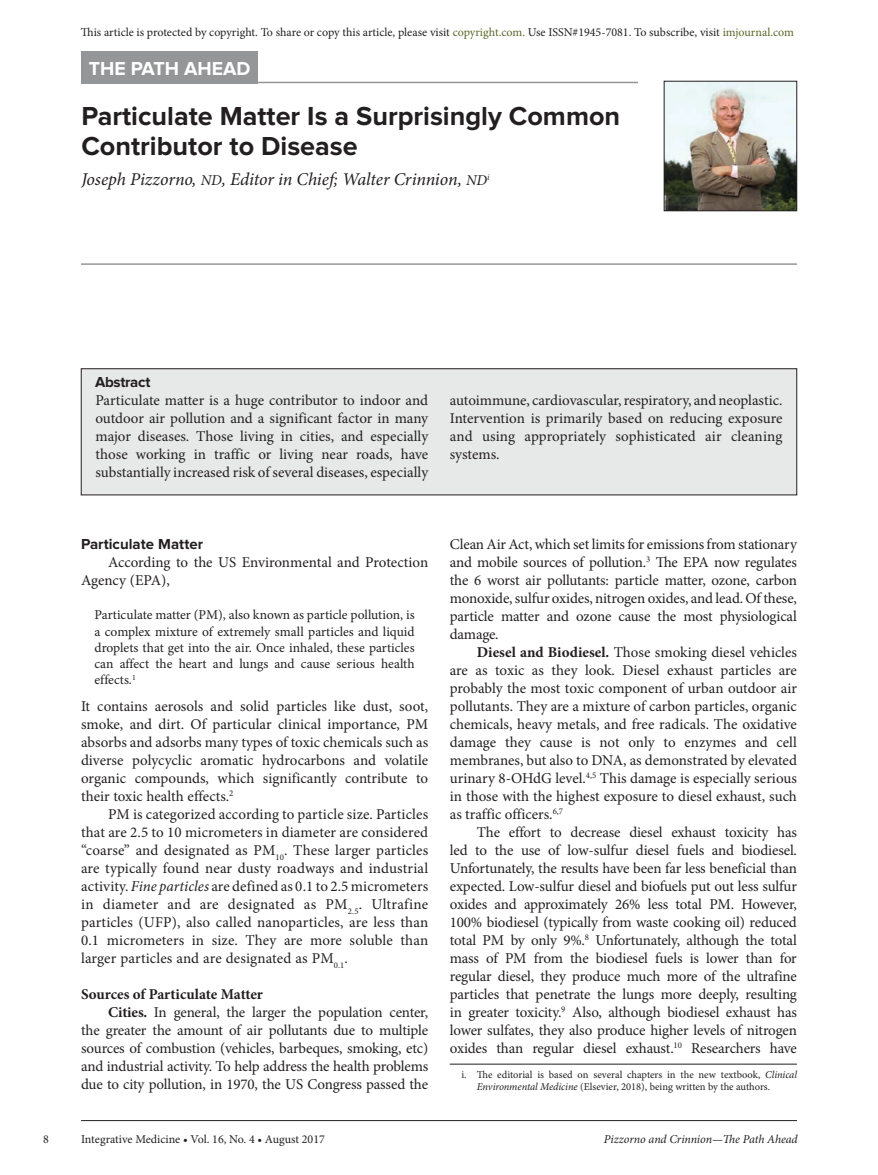
<style>
.page{position:relative;width:878px;height:1175px;background:#fff}
.page>*{position:absolute;margin:0;border:0;box-sizing:border-box;transform-origin:0 0}
.t1{font:700 27px/30px "Proxima Nova";color:#231f20}
.t2{font:700 19.5px "Proxima Nova";color:#fff}
.t3{font:italic 18px "Minion Pro";letter-spacing:-.01em;color:#231f20}
.t4{font:15px/18px "Minion Pro";letter-spacing:-.005em;color:#231f20;text-align:justify}
.t5{font:700 15px "Minion Pro";letter-spacing:-.005em;color:#231f20}
.t6{font:700 15px "Proxima Nova";color:#231f20}
.t7{font:700 15px "Proxima Nova";letter-spacing:-.02em;color:#231f20}
.t8{font:13.5px/16.2px "Minion Pro";color:#231f20;text-align:justify}
.t9{font:12px "Minion Pro";color:#231f20}
.t10{font:italic 12px "Minion Pro";letter-spacing:-.005em;color:#231f20}
.t11{font:10.5px/12.6px "Minion Pro";color:#231f20}
.s1{color:#596827}
.s2{font-size:15px}
.s3{font-style:italic}
.s4{font-weight:700}
</style>
<div class="page">
<hr style="left:81px;top:1120px;width:715px;height:1px;background:#231f20">
<hr style="left:81px;top:82px;width:557px;height:1px;background:#949698">
<div style="left:81px;top:51px;width:177px;height:32px;background:#949698"></div>
<hr style="left:81px;top:263px;width:715px;height:2px;background:#949698">
<img style="left:666px;top:83px;width:128px;height:126px">
<div style="left:664px;top:81px;width:132px;height:130px;border:1px solid #231f20"></div>
<div style="left:81px;top:369px;width:715px;height:126px;background:#e7e8e8"></div>
<div style="left:81px;top:368px;width:715px;height:127px;border:1px solid #231f20"></div>
<hr style="left:450px;top:1063px;width:347px;height:1px;background:#231f20">
<p class="t9" style="left:81px;top:24px;width:714px">This article is protected by copyright. To share or copy this article, please visit <span class="s1">copyright.com.</span> Use ISSN#1945-7081. To subscribe, visit <span class="s1">imjournal.com</span></p>
<h2 class="t2" style="left:89px;top:57px;width:163px">THE PATH AHEAD</h2>
<h1 class="t1" style="left:81px;top:102px;width:540px">Particulate Matter Is a Surprisingly Common<br>Contributor to Disease</h1>
<p class="t3" style="left:81px;top:167px;width:410px">Joseph Pizzorno, <span class="s2">ND</span>, Editor in Chief; Walter Crinnion, <span class="s2">ND</span><sup>i</sup></p>
<p class="t7" style="left:95px;top:373px;width:57px">Abstract</p>
<p class="t4" style="left:95px;top:391px;width:334px">Particulate matter is a huge contributor to indoor and outdoor air pollution and a significant factor in many major diseases. Those living in cities, and especially those working in traffic or living near roads, have substantially increased risk of several diseases, especially</p>
<p class="t4" style="left:450px;top:391px;width:334px">autoimmune, cardiovascular, respiratory, and neoplastic.<br>Intervention is primarily based on reducing exposure and using appropriately sophisticated air cleaning systems.</p>
<p class="t6" style="left:81px;top:535px;width:124px">Particulate Matter</p>
<p class="t4" style="left:81px;top:553px;width:348px;text-indent:27px">According to the US Environmental and Protection<br>Agency (EPA),</p>
<p class="t8" style="left:94px;top:607px;width:321px">Particulate matter (PM), also known as particle pollution, is a complex mixture of extremely small particles and liquid droplets that get into the air. Once inhaled, these particles can affect the heart and lungs and cause serious health effects.<sup>1</sup></p>
<p class="t4" style="left:81px;top:697px;width:348px">It contains aerosols and solid particles like dust, soot, smoke, and dirt. Of particular clinical importance, PM absorbs and adsorbs many types of toxic chemicals such as diverse polycyclic aromatic hydrocarbons and volatile organic compounds, which significantly contribute to their toxic health effects.<sup>2</sup></p>
<p class="t4" style="left:81px;top:805px;width:348px;text-indent:27px">PM is categorized according to particle size. Particles that are 2.5 to 10 micrometers in diameter are considered “coarse” and designated as PM<sub>10</sub>. These larger particles are typically found near dusty roadways and industrial activity. <span class="s3">Fine particles</span> are defined as 0.1 to 2.5 micrometers in diameter and are designated as PM<sub>2.5</sub>. Ultrafine particles (UFP), also called nanoparticles, are less than 0.1 micrometers in size. They are more soluble than larger particles and are designated as PM<sub>0.1</sub>.</p>
<p class="t5" style="left:81px;top:984px;width:183px">Sources of Particulate Matter</p>
<p class="t4" style="left:108px;top:1003px;width:321px"><span class="s4">Cities.</span> In general, the larger the population center,</p>
<p class="t4" style="left:81px;top:1021px;width:348px">the greater the amount of air pollutants due to multiple</p>
<p class="t4" style="left:81px;top:1039px;width:348px">sources of combustion (vehicles, barbeques, smoking, etc)</p>
<p class="t4" style="left:81px;top:1057px;width:348px">and industrial activity. To help address the health problems</p>
<p class="t4" style="left:81px;top:1075px;width:348px">due to city pollution, in 1970, the US Congress passed the</p>
<p class="t4" style="left:450px;top:535px;width:348px">Clean Air Act, which set limits for emissions from stationary and mobile sources of pollution.<sup>3</sup> The EPA now regulates the 6 worst air pollutants: particle matter, ozone, carbon monoxide, sulfur oxides, nitrogen oxides, and lead. Of these, particle matter and ozone cause the most physiological damage.</p>
<p class="t4" style="left:450px;top:643px;width:348px;text-indent:27px"><span class="s4">Diesel and Biodiesel.</span> Those smoking diesel vehicles are as toxic as they look. Diesel exhaust particles are probably the most toxic component of urban outdoor air pollutants. They are a mixture of carbon particles, organic chemicals, heavy metals, and free radicals. The oxidative damage they cause is not only to enzymes and cell membranes, but also to DNA, as demonstrated by elevated urinary 8-OHdG level.<sup>4,5</sup> This damage is especially serious in those with the highest exposure to diesel exhaust, such as traffic officers.<sup>6,7</sup></p>
<p class="t4" style="left:450px;top:823px;width:348px;text-indent:27px">The effort to decrease diesel exhaust toxicity has led to the use of low-sulfur diesel fuels and biodiesel.<br>Unfortunately, the results have been far less beneficial than expected. Low-sulfur diesel and biofuels put out less sulfur oxides and approximately 26% less total PM. However, 100% biodiesel (typically from waste cooking oil) reduced total PM by only 9%.<sup>8</sup> Unfortunately, although the total mass of PM from the biodiesel fuels is lower than for regular diesel, they produce much more of the ultrafine particles that penetrate the lungs more deeply, resulting in greater toxicity.<sup>9</sup> Also, although biodiesel exhaust has lower sulfates, they also produce higher levels of nitrogen oxides than regular diesel exhaust.<sup>10</sup> Researchers have</p>
<p class="t11" style="left:477px;top:1068px;width:321px;text-indent:-15px">i. The editorial is based on several chapters in the new textbook, <span class="s3">Clinical<br>Environmental Medicine</span> (Elsevier, 2018), being written by the authors.</p>
<p class="t9" style="left:43px;top:1131px;width:7px">8</p>
<p class="t9" style="left:81px;top:1131px;width:245px">Integrative Medicine • Vol. 16, No. 4 • August 2017</p>
<p class="t10" style="left:604px;top:1131px;width:195px">Pizzorno and Crinnion—The Path Ahead</p>
</div>
